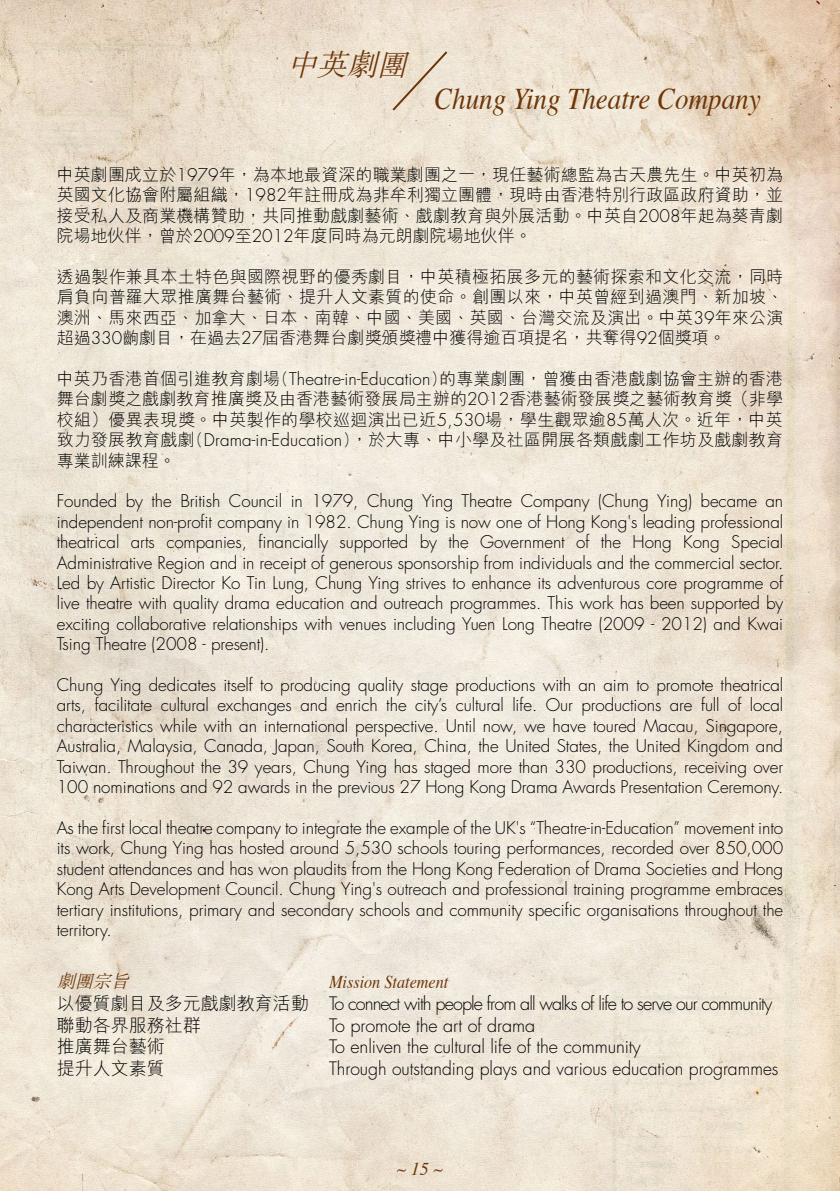
<style>
.page{position:relative;width:840px;height:1191px;background:#fff}
.page>*{position:absolute;margin:0;border:0;box-sizing:border-box;transform-origin:0 0}
.t1{font:italic 30px "Times";color:#6d3508;scale:.9 1}
.t2{font:italic 300 30px "M Sung";color:#6d3508}
.t3{font:300 18px "Futura";letter-spacing:-.005em;color:#000}
.t4{font:300 18px "Futura";letter-spacing:-.05em;color:#000}
.t5{font:300 18px "M Hei HK";color:#000}
.t6{font:italic 18px "Times";color:#6d3508;scale:.9 1}
.t7{font:italic 300 18px "M Sung";color:#6d3508}
.t8{font:italic 18px "Times";color:#6d3508}
.t9{font:300 17px/20.4px "Futura";letter-spacing:-.005em;color:#000;text-align:justify}
.t10{font:300 17px/20.4px "M Hei HK";letter-spacing:.005em;color:#000;text-align:justify}
.s1{font-family:"Futura"}
.s2{font-family:"M Hei HK"}
</style>
<div class="page">
<img style="left:0;top:0;width:839px;height:1191px">
<svg style="left:390px;top:49px;width:59px;height:64px;background:#e7dbc9"></svg>
<h1 class="t2" style="left:286px;top:49px;width:130px">中英劇團</h1>
<h1 class="t1" style="left:434px;top:73px;width:364px">Chung Ying Theatre Company</h1>
<p class="t10" style="left:57px;top:164px;width:727px">中英劇團成立於<span class="s1">1979</span>年，為本地最資深的職業劇團之一，現任藝術總監為古天農先生。中英初為英國文化協會附屬組織，<span class="s1">1982</span>年註冊成為非牟利獨立團體，現時由香港特別行政區政府資助，並接受私人及商業機構贊助，共同推動戲劇藝術、戲劇教育與外展活動。中英自<span class="s1">2008</span>年起為葵青劇院場地伙伴，曾於<span class="s1">2009</span>至<span class="s1">2012</span>年度同時為元朗劇院場地伙伴。</p>
<p class="t10" style="left:57px;top:266px;width:727px">透過製作兼具本土特色與國際視野的優秀劇目，中英積極拓展多元的藝術探索和文化交流，同時肩負向普羅大眾推廣舞台藝術、提升人文素質的使命。創團以來，中英曾經到過澳門、新加坡、澳洲、馬來西亞、加拿大、日本、南韓、中國、美國、英國、台灣交流及演出。中英<span class="s1">39</span>年來公演超過<span class="s1">330</span>齣劇目，在過去<span class="s1">27</span>屆香港舞台劇獎頒獎禮中獲得逾百項提名，共奪得<span class="s1">92</span>個獎項。</p>
<p class="t10" style="left:57px;top:368px;width:727px">中英乃香港首個引進教育劇場(<span class="s1">Theatre-in-Education</span>)的專業劇團，曾獲由香港戲劇協會主辦的香港舞台劇獎之戲劇教育推廣獎及由香港藝術發展局主辦的<span class="s1">2012</span>香港藝術發展獎之藝術教育獎（非學校組）優異表現獎。中英製作的學校巡迴演出已近<span class="s1">5,530</span>場，學生觀眾逾<span class="s1">85</span>萬人次。近年，中英致力發展教育戲劇(<span class="s1">Drama-in-Education</span>)，於大專、中小學及社區開展各類戲劇工作坊及戲劇教育專業訓練課程。</p>
<p class="t9" style="left:57px;top:491px;width:727px">Founded by the British Council in 1979, Chung Ying Theatre Company (Chung Ying) became an independent non-profit company in 1982. Chung Ying is now one of Hong Kong's leading professional theatrical arts companies, financially supported by the Government of the Hong Kong Special Administrative Region and in receipt of generous sponsorship from individuals and the commercial sector.<br>Led by Artistic Director Ko Tin Lung, Chung Ying strives to enhance its adventurous core programme of live theatre with quality drama education and outreach programmes. This work has been supported by exciting collaborative relationships with venues including Yuen Long Theatre (2009 - 2012) and Kwai Tsing Theatre (2008 - present).</p>
<p class="t9" style="left:57px;top:675px;width:727px">Chung Ying dedicates itself to producing quality stage productions with an aim to promote theatrical arts, facilitate cultural exchanges and enrich the city’s cultural life. Our productions are full of local characteristics while with an international perspective. Until now, we have toured Macau, Singapore, Australia, Malaysia, Canada, Japan, South Korea, China, the United States, the United Kingdom and Taiwan. Throughout the 39 years, Chung Ying has staged more than 330 productions, receiving over 100 nominations and 92 awards in the previous 27 Hong Kong Drama Awards Presentation Ceremony.</p>
<p class="t9" style="left:57px;top:817px;width:727px">As the first local theatre company to integrate the example of the UK's “Theatre-in-Education” movement into its work, Chung Ying has hosted around 5,530 schools touring performances, recorded over 850,000 student attendances and has won plaudits from the Hong Kong Federation of Drama Societies and Hong Kong Arts Development Council. Chung Ying's outreach and professional training programme embraces tertiary institutions, primary and secondary schools and community specific organisations throughout the territory.</p>
<p class="t7" style="left:57px;top:972px;width:79px">劇團宗旨</p>
<p class="t6" style="left:329px;top:966px;width:134px">Mission Statement</p>
<p class="t4" style="left:57px;top:991px;width:716px"><span class="s2">以優質劇目及多元戲劇教育活動</span> To connect with people from all walks of life to serve our community</p>
<p class="t5" style="left:57px;top:1012px;width:145px">聯動各界服務社群</p>
<p class="t3" style="left:329px;top:1013px;width:207px">To promote the art of drama</p>
<p class="t5" style="left:57px;top:1034px;width:109px">推廣舞台藝術</p>
<p class="t3" style="left:329px;top:1035px;width:313px">To enliven the cultural life of the community</p>
<p class="t5" style="left:57px;top:1055px;width:109px">提升人文素質</p>
<p class="t3" style="left:329px;top:1056px;width:450px">Through outstanding plays and various education programmes</p>
<p class="t8" style="left:396px;top:1153px;width:48px">~ 15 ~</p>
</div>
